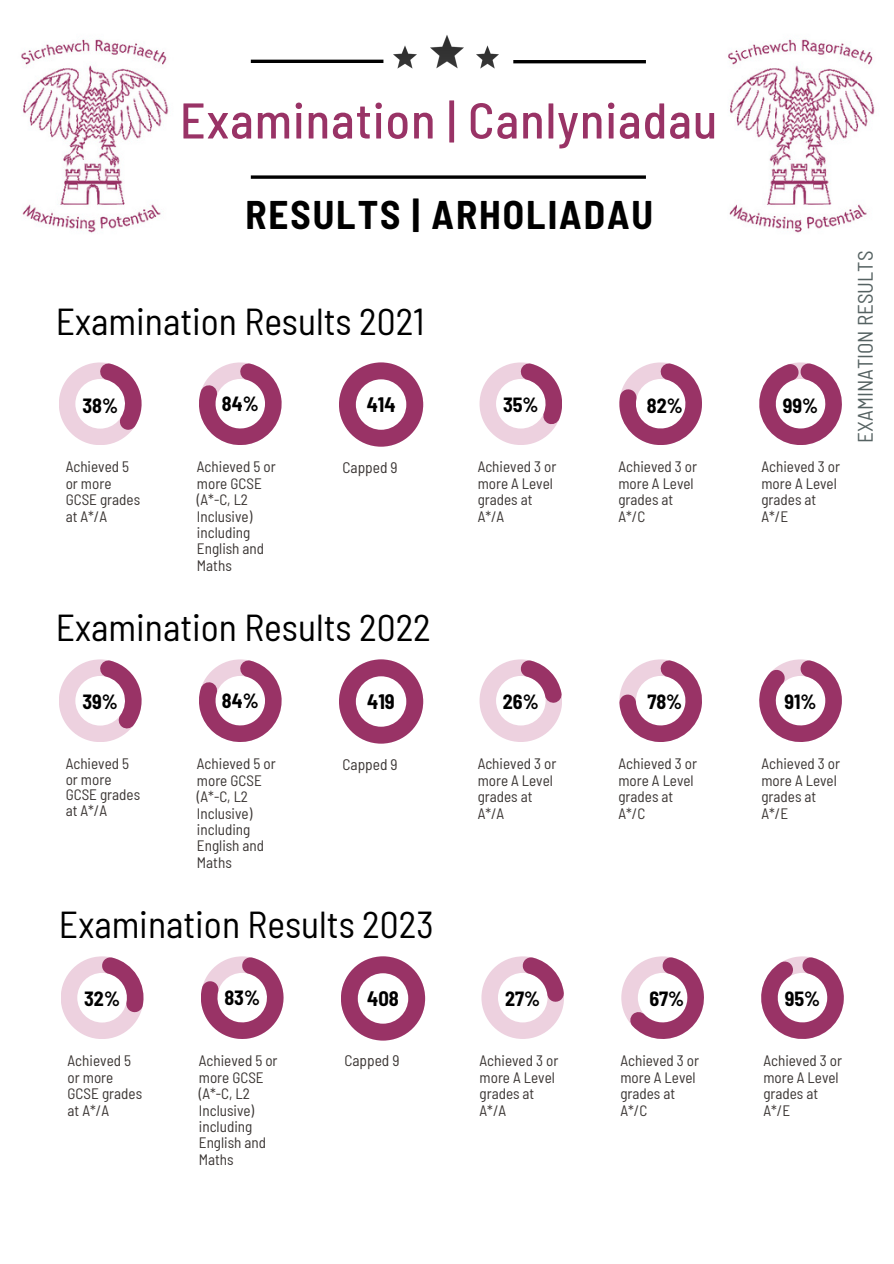
<style>
.page{position:relative;width:894px;height:1264px;background:#fff}
.page>*{position:absolute;margin:0;border:0;box-sizing:border-box;transform-origin:0 0}
.t1{font:500 semi-condensed 50.1px "Barlow";letter-spacing:.02em;color:#936}
.t2{font:700 semi-condensed 39px "Barlow";letter-spacing:.05em;color:#000}
.t3{font:semi-condensed 37.5px "Barlow";color:#000}
.t4{font:semi-condensed 21px "Barlow";color:#556262}
.t5{font:700 semi-condensed 20.4px "Barlow";color:#000}
.t6{font:700 semi-condensed 20.1px "Barlow";color:#000}
.t7{font:semi-condensed 15.45px "Barlow";color:#3b3634}
.t8{font:semi-condensed 15.15px/16.5px "Barlow";color:#3b3634}
</style>
<div class="page">
<hr style="left:251px;top:60px;width:132px;height:3px;background:#000">
<img style="left:430px;top:35px;width:33px;height:34px">
<img style="left:476px;top:46px;width:22px;height:22px">
<img style="left:393px;top:46px;width:23px;height:22px">
<hr style="left:513px;top:60px;width:132px;height:3px;background:#000">
<svg style="left:251px;top:175px;width:394px;height:4px;background:#272727"></svg>
<img style="left:728px;top:39px;width:147px;height:194px">
<img style="left:21px;top:38px;width:148px;height:195px">
<svg style="left:59px;top:362px;width:82px;height:83px"></svg>
<svg style="left:199px;top:362px;width:82px;height:83px"></svg>
<svg style="left:339px;top:362px;width:84px;height:84px"></svg>
<svg style="left:479px;top:362px;width:83px;height:83px"></svg>
<svg style="left:619px;top:362px;width:82px;height:83px"></svg>
<svg style="left:759px;top:362px;width:82px;height:83px"></svg>
<svg style="left:59px;top:659px;width:82px;height:83px"></svg>
<svg style="left:199px;top:659px;width:82px;height:83px"></svg>
<svg style="left:339px;top:659px;width:84px;height:84px"></svg>
<svg style="left:479px;top:659px;width:83px;height:83px"></svg>
<svg style="left:619px;top:659px;width:82px;height:83px"></svg>
<svg style="left:759px;top:659px;width:82px;height:83px"></svg>
<svg style="left:61px;top:956px;width:82px;height:83px"></svg>
<svg style="left:201px;top:956px;width:82px;height:82px"></svg>
<svg style="left:341px;top:956px;width:84px;height:84px"></svg>
<svg style="left:481px;top:956px;width:83px;height:82px"></svg>
<svg style="left:621px;top:956px;width:82px;height:82px"></svg>
<svg style="left:761px;top:956px;width:82px;height:82px"></svg>
<h2 class="t1" style="left:180px;top:88px;width:538px">Examination | Canlyniadau</h2>
<h1 class="t2" style="left:245px;top:190px;width:409px">RESULTS | ARHOLIADAU</h1>
<h3 class="t3" style="left:56px;top:297px;width:370px">Examination Results 2021</h3>
<h5 class="t6" style="left:82px;top:392px;width:37px">38%</h5>
<h5 class="t6" style="left:222px;top:390px;width:38px">84%</h5>
<p class="t5" style="left:366px;top:391px;width:30px">414</p>
<h5 class="t6" style="left:503px;top:391px;width:37px">35%</h5>
<h5 class="t6" style="left:646px;top:392px;width:37px">82%</h5>
<h5 class="t6" style="left:782px;top:392px;width:37px">99%</h5>
<p class="t4" style="left:851px;top:442px;width:193px;rotate:-90deg">EXAMINATION RESULTS</p>
<h5 class="t8" style="left:66px;top:458px;width:76px">Achieved 5 or more<br>GCSE grades at A*/A</h5>
<p class="t8" style="left:197px;top:458px;width:80px">Achieved 5 or more GCSE (A*-C, L2<br>Inclusive) including<br>English and<br>Maths</p>
<p class="t7" style="left:342px;top:457px;width:57px">Capped 9</p>
<p class="t8" style="left:477px;top:458px;width:80px">Achieved 3 or more A Level grades at<br>A*/A</p>
<p class="t8" style="left:618px;top:458px;width:80px">Achieved 3 or more A Level grades at<br>A*/C</p>
<p class="t8" style="left:761px;top:458px;width:80px">Achieved 3 or more A Level grades at<br>A*/E</p>
<h4 class="t3" style="left:56px;top:603px;width:376px">Examination Results 2022</h4>
<h3 class="t6" style="left:82px;top:689px;width:37px">39%</h3>
<h5 class="t6" style="left:222px;top:687px;width:38px">84%</h5>
<p class="t5" style="left:367px;top:688px;width:29px">419</p>
<p class="t6" style="left:503px;top:688px;width:37px">26%</p>
<p class="t6" style="left:647px;top:689px;width:36px">78%</p>
<p class="t6" style="left:784px;top:689px;width:34px">91%</p>
<h5 class="t8" style="left:66px;top:755px;width:76px;line-height:15.8px">Achieved 5 or more<br>GCSE grades at A*/A</h5>
<h5 class="t8" style="left:197px;top:755px;width:80px">Achieved 5 or more GCSE (A*-C, L2<br>Inclusive) including<br>English and<br>Maths</h5>
<p class="t7" style="left:342px;top:754px;width:57px">Capped 9</p>
<h5 class="t8" style="left:477px;top:755px;width:80px">Achieved 3 or more A Level grades at<br>A*/A</h5>
<h5 class="t8" style="left:618px;top:755px;width:80px">Achieved 3 or more A Level grades at<br>A*/C</h5>
<h5 class="t8" style="left:761px;top:755px;width:80px">Achieved 3 or more A Level grades at<br>A*/E</h5>
<p class="t3" style="left:59px;top:900px;width:376px">Examination Results 2023</p>
<h3 class="t6" style="left:84px;top:986px;width:37px">32%</h3>
<h5 class="t6" style="left:224px;top:984px;width:37px">83%</h5>
<p class="t5" style="left:367px;top:985px;width:33px">408</p>
<p class="t6" style="left:505px;top:985px;width:37px">27%</p>
<p class="t6" style="left:649px;top:986px;width:36px">67%</p>
<p class="t6" style="left:784px;top:986px;width:37px">95%</p>
<h5 class="t8" style="left:68px;top:1051px;width:76px">Achieved 5 or more<br>GCSE grades at A*/A</h5>
<h5 class="t8" style="left:199px;top:1051px;width:80px">Achieved 5 or more GCSE (A*-C, L2<br>Inclusive) including<br>English and<br>Maths</h5>
<p class="t7" style="left:344px;top:1051px;width:57px">Capped 9</p>
<h5 class="t8" style="left:479px;top:1051px;width:80px">Achieved 3 or more A Level grades at<br>A*/A</h5>
<h5 class="t8" style="left:620px;top:1051px;width:80px">Achieved 3 or more A Level grades at<br>A*/C</h5>
<h5 class="t8" style="left:763px;top:1051px;width:80px">Achieved 3 or more A Level grades at<br>A*/E</h5>
</div>
